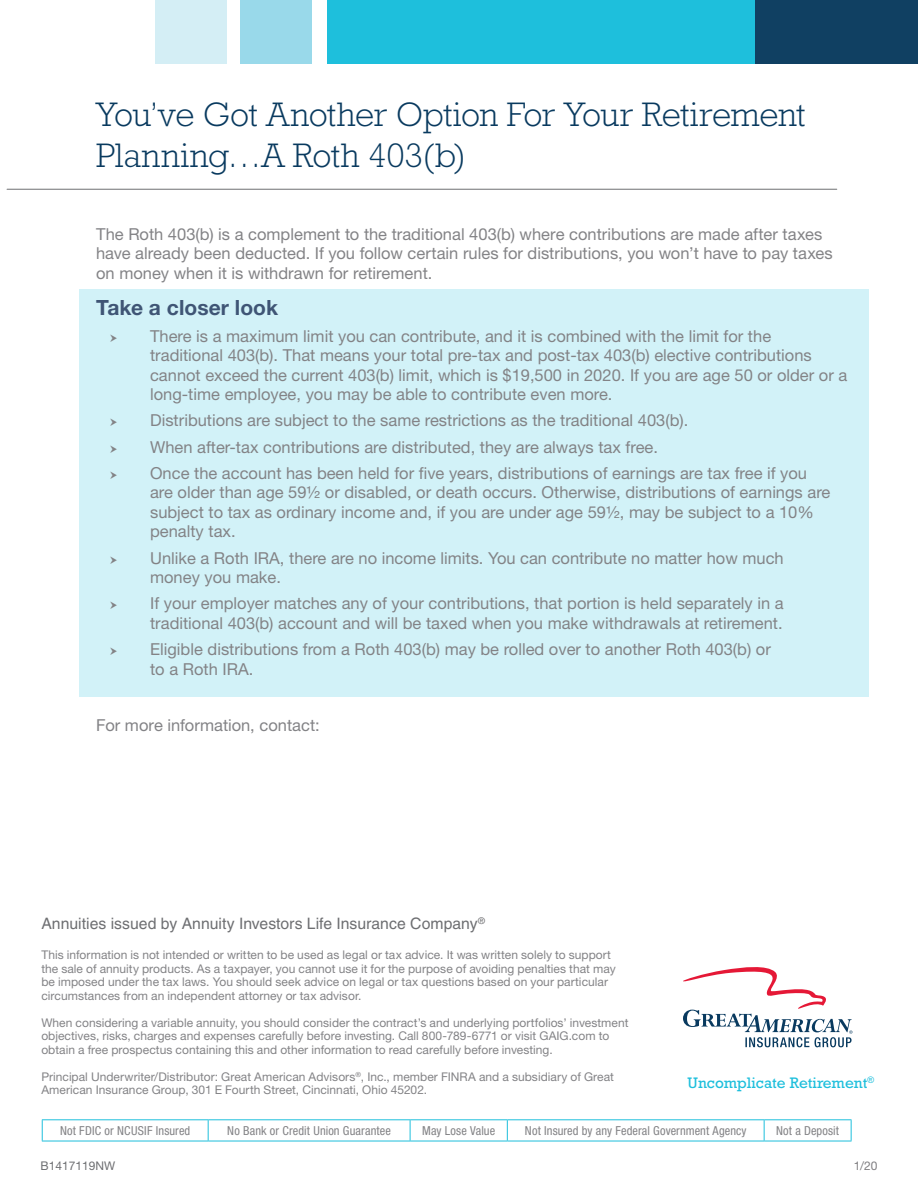
<style>
.page{position:relative;width:918px;height:1188px;background:#fff}
.page>*{position:absolute;margin:0;border:0;box-sizing:border-box;transform-origin:0 0}
._2955_Title{font:300 34.5px/41.4px "Rockwell Std";letter-spacing:-.01em;color:#093a5f}
.t1{font:700 21px "Helvetica Neue LT Std";color:#3f5575}
.t2{font:16.5px/19.5px "Helvetica Neue LT Std";color:#838386}
.t3{font:15.75px "Helvetica LT Std";color:#6e6f72}
.t4{font:15.45px "Rockwell Std";color:#1ebfdc}
.t5{font:condensed 12.3px "Helvetica Neue LT Std";letter-spacing:.01em;color:#838386}
.t6{font:12px/13.5px "Helvetica Neue LT Std";letter-spacing:.005em;color:#838386}
.t7{font:12px "Helvetica Neue LT Std";color:#6e6f72}
.t8{font:12px "Helvetica Neue LT Std";color:#7f7e81}
</style>
<div class="page">
<div style="left:79px;top:289px;width:790px;height:408px;background:#d2f2f8"></div>
<div style="left:241px;top:0;width:71px;height:64px;background:#99d9ea"></div>
<div style="left:155px;top:0;width:71px;height:64px;background:#d4eef5"></div>
<div style="left:754px;top:0;width:164px;height:64px;background:#104062"></div>
<div style="left:327px;top:0;width:427px;height:64px;background:#1ebfdc"></div>
<hr style="left:7px;top:189px;width:830px;height:1px;background:#6e6f72">
<svg style="left:683px;top:967px;width:170px;height:80px"></svg>
<hr style="left:42px;top:1119px;width:166px;height:1px;background:#1ebfdc">
<svg style="left:42px;top:1120px;width:1px;height:21px"></svg>
<hr style="left:208px;top:1119px;width:202px;height:1px;background:#1ebfdc">
<svg style="left:208px;top:1120px;width:1px;height:21px"></svg>
<hr style="left:410px;top:1119px;width:97px;height:1px;background:#1ebfdc">
<svg style="left:410px;top:1120px;width:1px;height:21px"></svg>
<hr style="left:507px;top:1119px;width:257px;height:1px;background:#1ebfdc">
<svg style="left:507px;top:1120px;width:1px;height:21px"></svg>
<hr style="left:764px;top:1119px;width:88px;height:1px;background:#1ebfdc">
<svg style="left:764px;top:1120px;width:1px;height:21px"></svg>
<svg style="left:851px;top:1120px;width:1px;height:21px"></svg>
<hr style="left:42px;top:1141px;width:166px;height:1px;background:#1ebfdc">
<hr style="left:208px;top:1141px;width:202px;height:1px;background:#1ebfdc">
<hr style="left:410px;top:1141px;width:97px;height:1px;background:#1ebfdc">
<hr style="left:507px;top:1141px;width:257px;height:1px;background:#1ebfdc">
<hr style="left:764px;top:1141px;width:88px;height:1px;background:#1ebfdc">
<p class="_2955_Title" style="left:96px;top:93px;width:711px">You’ve Got Another Option For Your Retirement<br>Planning…A Roth 403(b)</p>
<p class="t2" style="left:96px;top:224px;width:738px">The Roth 403(b) is a complement to the traditional 403(b) where contributions are made after taxes have already been deducted. If you follow certain rules for distributions, you won’t have to pay taxes on money when it is withdrawn for retirement.</p>
<p class="t1" style="left:96px;top:295px;width:183px">Take a closer look</p>
<p class="t2" style="left:150px;top:326px;width:699px">There is a maximum limit you can contribute, and it is combined with the limit for the traditional 403(b). That means your total pre-tax and post-tax 403(b) elective contributions cannot exceed the current 403(b) limit, which is $19,500 in 2020. If you are age 50 or older or a long-time employee, you may be able to contribute even more.</p>
<p class="t2" style="left:150px;top:411px;width:540px">Distributions are subject to the same restrictions as the traditional 403(b).</p>
<p class="t2" style="left:150px;top:437px;width:509px">When after-tax contributions are distributed, they are always tax free.</p>
<p class="t2" style="left:150px;top:463px;width:682px">Once the account has been held for five years, distributions of earnings are tax free if you are older than age 59½ or disabled, or death occurs. Otherwise, distributions of earnings are subject to tax as ordinary income and, if you are under age 59½, may be subject to a 10% penalty tax.</p>
<p class="t2" style="left:150px;top:548px;width:635px">Unlike a Roth IRA, there are no income limits. You can contribute no matter how much money you make.</p>
<p class="t2" style="left:150px;top:594px;width:635px">If your employer matches any of your contributions, that portion is held separately in a traditional 403(b) account and will be taxed when you make withdrawals at retirement.</p>
<p class="t2" style="left:150px;top:639px;width:622px">Eligible distributions from a Roth 403(b) may be rolled over to another Roth 403(b) or to a Roth IRA.</p>
<p class="t2" style="left:96px;top:715px;width:225px">For more information, contact:</p>
<p class="t3" style="left:41px;top:914px;width:445px">Annuities issued by Annuity Investors Life Insurance Company<sup>®</sup></p>
<p class="t6" style="left:41px;top:948px;width:576px">This information is not intended or written to be used as legal or tax advice. It was written solely to support the sale of annuity products. As a taxpayer, you cannot use it for the purpose of avoiding penalties that may be imposed under the tax laws. You should seek advice on legal or tax questions based on your particular circumstances from an independent attorney or tax advisor.</p>
<p class="t6" style="left:41px;top:1016px;width:589px">When considering a variable annuity, you should consider the contract’s and underlying portfolios’ investment objectives, risks, charges and expenses carefully before investing. Call 800-789-6771 or visit GAIG.com to obtain a free prospectus containing this and other information to read carefully before investing.</p>
<p class="t6" style="left:41px;top:1070px;width:574px">Principal Underwriter/Distributor: Great American Advisors<sup>®</sup>, Inc., member FINRA and a subsidiary of Great<br>American Insurance Group, 301 E Fourth Street, Cincinnati, Ohio 45202.</p>
<p class="t4" style="left:688px;top:1074px;width:188px">Uncomplicate Retirement<sup>®</sup></p>
<p class="t5" style="left:60px;top:1123px;width:132px">Not FDIC or NCUSIF Insured</p>
<p class="t5" style="left:227px;top:1123px;width:165px">No Bank or Credit Union Guarantee</p>
<p class="t5" style="left:422px;top:1123px;width:75px">May Lose Value</p>
<p class="t5" style="left:525px;top:1123px;width:223px">Not Insured by any Federal Government Agency</p>
<p class="t5" style="left:776px;top:1123px;width:64px">Not a Deposit</p>
<p class="t7" style="left:40px;top:1159px;width:76px">B1417119NW</p>
<p class="t8" style="left:854px;top:1159px;width:25px">1/20</p>
</div>
